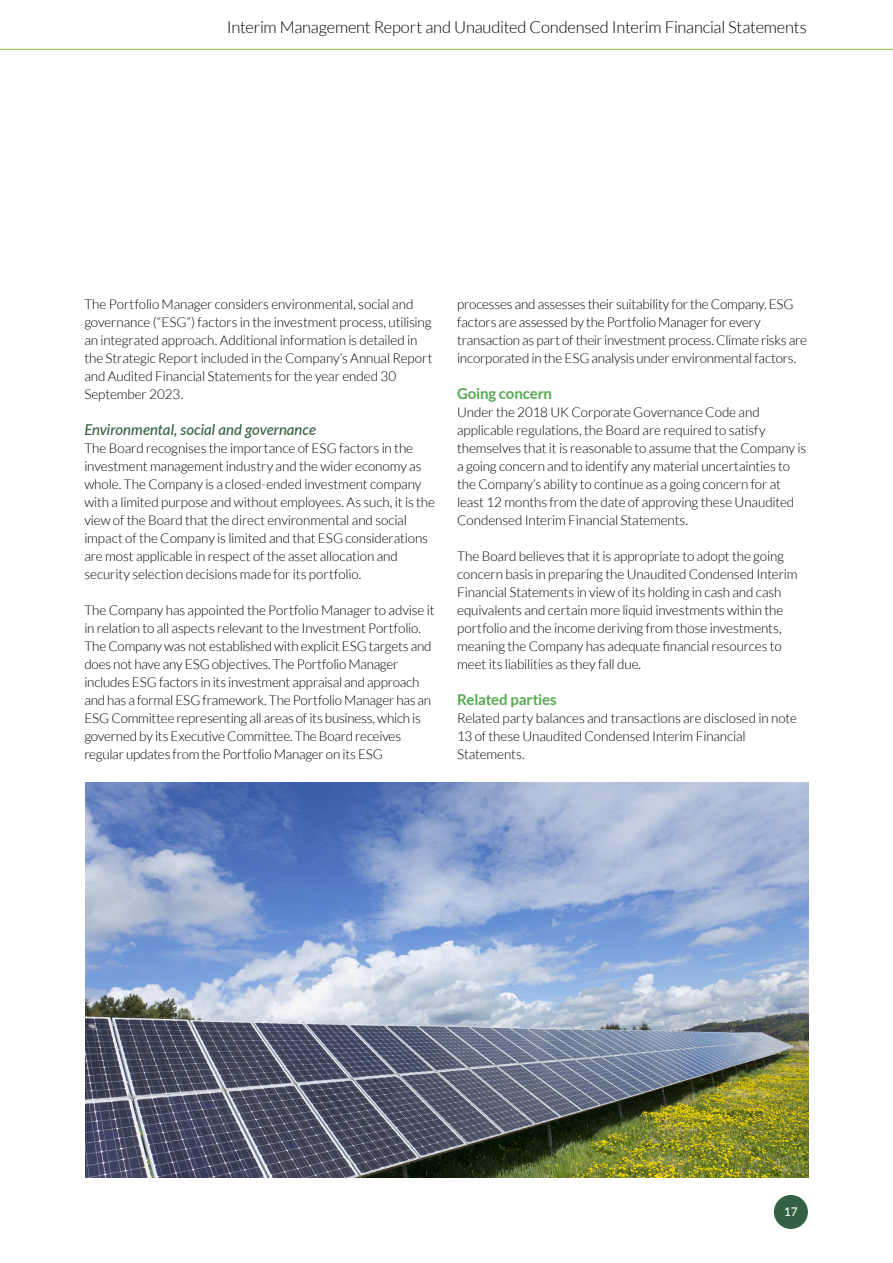
<style>
.page{position:relative;width:893px;height:1263px;background:#fff}
.page>*{position:absolute;margin:0;border:0;box-sizing:border-box;transform-origin:0 0}
.t1{font:300 16.5px "Lato";letter-spacing:-.015em;color:#000}
.FrontCoverDocumentTitle{font:italic 500 15px "Lato";letter-spacing:-.005em;color:#346143}
.FrontCoverDocumentTitle-2{font:700 15px "Lato";letter-spacing:-.01em;color:#58a952}
.FrontCoverDocumentTitle-3{font:300 13.5px/18px "Lato";letter-spacing:-.01em;color:#000}
.t2{font:500 12px "Lato";color:#fff}
</style>
<div class="page">
<div style="left:774px;top:1195px;width:34px;height:34px;background:#346143;border-radius:50%"></div>
<hr style="left:0;top:49px;width:893px;height:1px;background:#94c43a">
<img style="left:86px;top:782px;width:723px;height:396px">
<p class="t1" style="left:227px;top:18px;width:581px">Interim Management Report and Unaudited Condensed Interim Financial Statements</p>
<p class="FrontCoverDocumentTitle-3" style="left:84px;top:295px;width:350px">The Portfolio Manager considers environmental, social and governance (“ESG”) factors in the investment process, utilising an integrated approach. Additional information is detailed in the Strategic Report included in the Company’s Annual Report and Audited Financial Statements for the year ended 30<br>September 2023.</p>
<p class="FrontCoverDocumentTitle" style="left:84px;top:418px;width:234px">Environmental, social and governance</p>
<p class="FrontCoverDocumentTitle-3" style="left:84px;top:439px;width:352px">The Board recognises the importance of ESG factors in the investment management industry and the wider economy as whole. The Company is a closed-ended investment company with a limited purpose and without employees. As such, it is the view of the Board that the direct environmental and social impact of the Company is limited and that ESG considerations are most applicable in respect of the asset allocation and security selection decisions made for its portfolio.</p>
<p class="FrontCoverDocumentTitle-3" style="left:84px;top:601px;width:352px">The Company has appointed the Portfolio Manager to advise it in relation to all aspects relevant to the Investment Portfolio.<br>The Company was not established with explicit ESG targets and does not have any ESG objectives. The Portfolio Manager includes ESG factors in its investment appraisal and approach and has a formal ESG framework. The Portfolio Manager has an ESG Committee representing all areas of its business, which is governed by its Executive Committee. The Board receives regular updates from the Portfolio Manager on its ESG</p>
<p class="FrontCoverDocumentTitle-3" style="left:457px;top:295px;width:351px">processes and assesses their suitability for the Company. ESG factors are assessed by the Portfolio Manager for every transaction as part of their investment process. Climate risks are incorporated in the ESG analysis under environmental factors.</p>
<p class="FrontCoverDocumentTitle-2" style="left:457px;top:384px;width:96px">Going concern</p>
<p class="FrontCoverDocumentTitle-3" style="left:457px;top:403px;width:350px">Under the 2018 UK Corporate Governance Code and applicable regulations, the Board are required to satisfy themselves that it is reasonable to assume that the Company is a going concern and to identify any material uncertainties to the Company’s ability to continue as a going concern for at least 12 months from the date of approving these Unaudited Condensed Interim Financial Statements.</p>
<p class="FrontCoverDocumentTitle-3" style="left:457px;top:547px;width:342px">The Board believes that it is appropriate to adopt the going concern basis in preparing the Unaudited Condensed Interim Financial Statements in view of its holding in cash and cash equivalents and certain more liquid investments within the portfolio and the income deriving from those investments, meaning the Company has adequate financial resources to meet its liabilities as they fall due.</p>
<p class="FrontCoverDocumentTitle-2" style="left:457px;top:690px;width:101px">Related parties</p>
<p class="FrontCoverDocumentTitle-3" style="left:457px;top:709px;width:341px">Related party balances and transactions are disclosed in note<br>13 of these Unaudited Condensed Interim Financial<br>Statements.</p>
<p class="t2" style="left:784px;top:1203px;width:15px">17</p>
</div>
